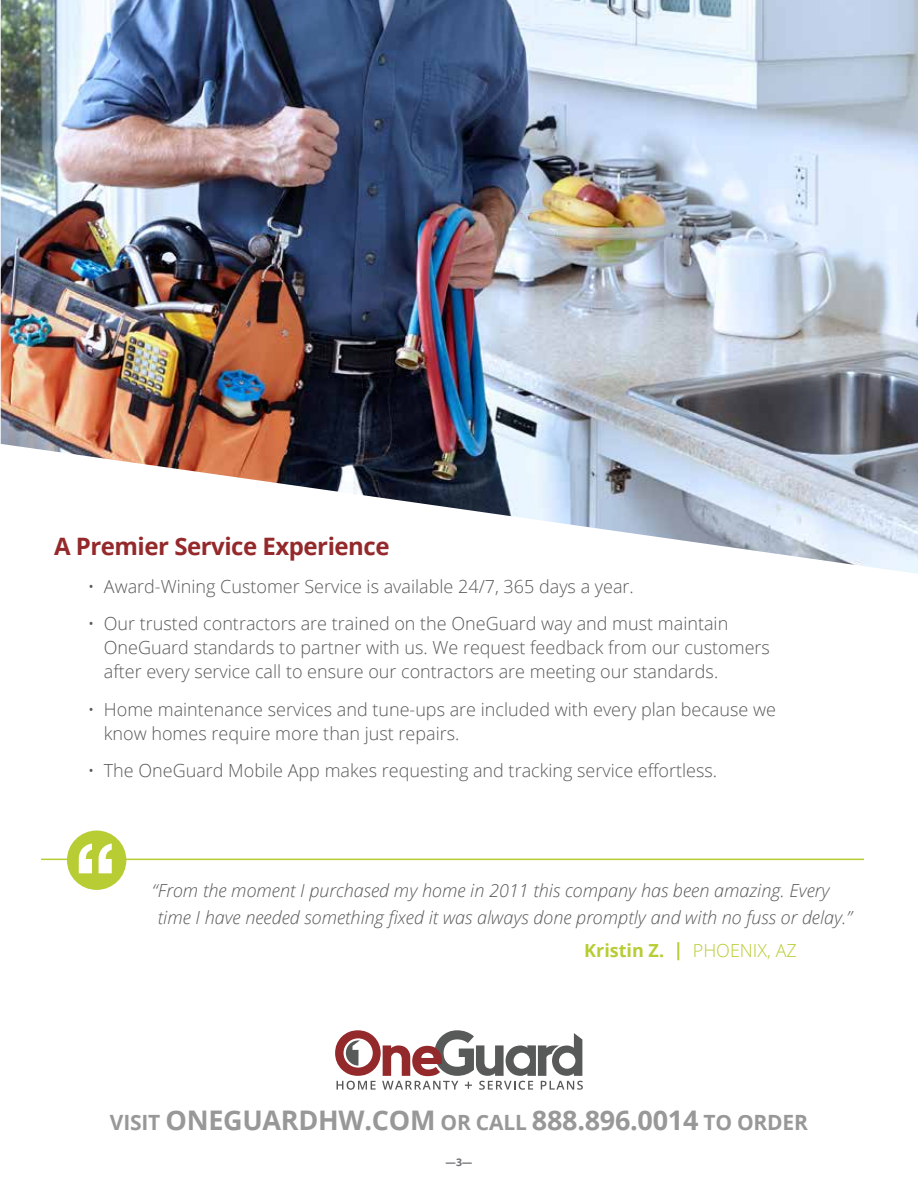
<style>
.page{position:relative;width:918px;height:1188px;background:#fff}
.page>*{position:absolute;margin:0;border:0;box-sizing:border-box;transform-origin:0 0}
.t1{font:700 93px "Helvetica Neue";color:#fff}
.t2{font:700 27px "Open Sans";letter-spacing:-.01em;color:#989899}
.t3{font:700 24px "Open Sans";letter-spacing:-.02em;color:#94292b}
.t4{font:300 18px/24px "Open Sans";color:#585959}
.t5{font:italic 300 18px/27px "Open Sans";color:#585959}
.t6{font:700 18px "Open Sans";color:#b8cc33}
.t7{font:700 10.5px "Open Sans";color:#6d6e71}
.s1{font-weight:300}
.s2{font-size:21px}
</style>
<div class="page">
<img style="left:1px;top:0;width:917px;height:574px">
<svg style="left:335px;top:1030px;width:248px;height:60px"></svg>
<hr style="left:41px;top:859px;width:823px;height:1px;background:#b8cc33">
<div style="left:67px;top:831px;width:59px;height:59px;background:#b8cc33;border-radius:50%"></div>
<h3 class="t3" style="left:54px;top:529px;width:337px">A Premier Service Experience</h3>
<p class="t4" style="left:88px;top:574px;width:548px">• Award-Wining Customer Service is available 24/7, 365 days a year.</p>
<p class="t4" style="left:104px;top:611px;width:668px;text-indent:-16px">• Our trusted contractors are trained on the OneGuard way and must maintain<br>OneGuard standards to partner with us. We request feedback from our customers after every service call to ensure our contractors are meeting our standards.</p>
<p class="t4" style="left:104px;top:697px;width:674px;text-indent:-16px">• Home maintenance services and tune-ups are included with every plan because we know homes require more than just repairs.</p>
<p class="t4" style="left:88px;top:758px;width:631px">• The OneGuard Mobile App makes requesting and tracking service effortless.</p>
<h1 class="t1" style="left:74px;top:804px;width:45px">“</h1>
<p class="t5" style="left:158px;top:877px;width:696px;text-indent:-6px">“From the moment I purchased my home in 2011 this company has been amazing. Every time I have needed something fixed it was always done promptly and with no fuss or delay.”</p>
<p class="t6" style="left:584px;top:938px;width:214px">Kristin Z. | <span class="s1">PHOENIX, AZ</span></p>
<h2 class="t2" style="left:110px;top:1101px;width:700px"><span class="s2">VISIT</span> ONEGUARDHW.COM <span class="s2">OR CALL</span> 888.896.0014 <span class="s2">TO ORDER</span></h2>
<p class="t7" style="left:446px;top:1155px;width:28px">—3—</p>
</div>
